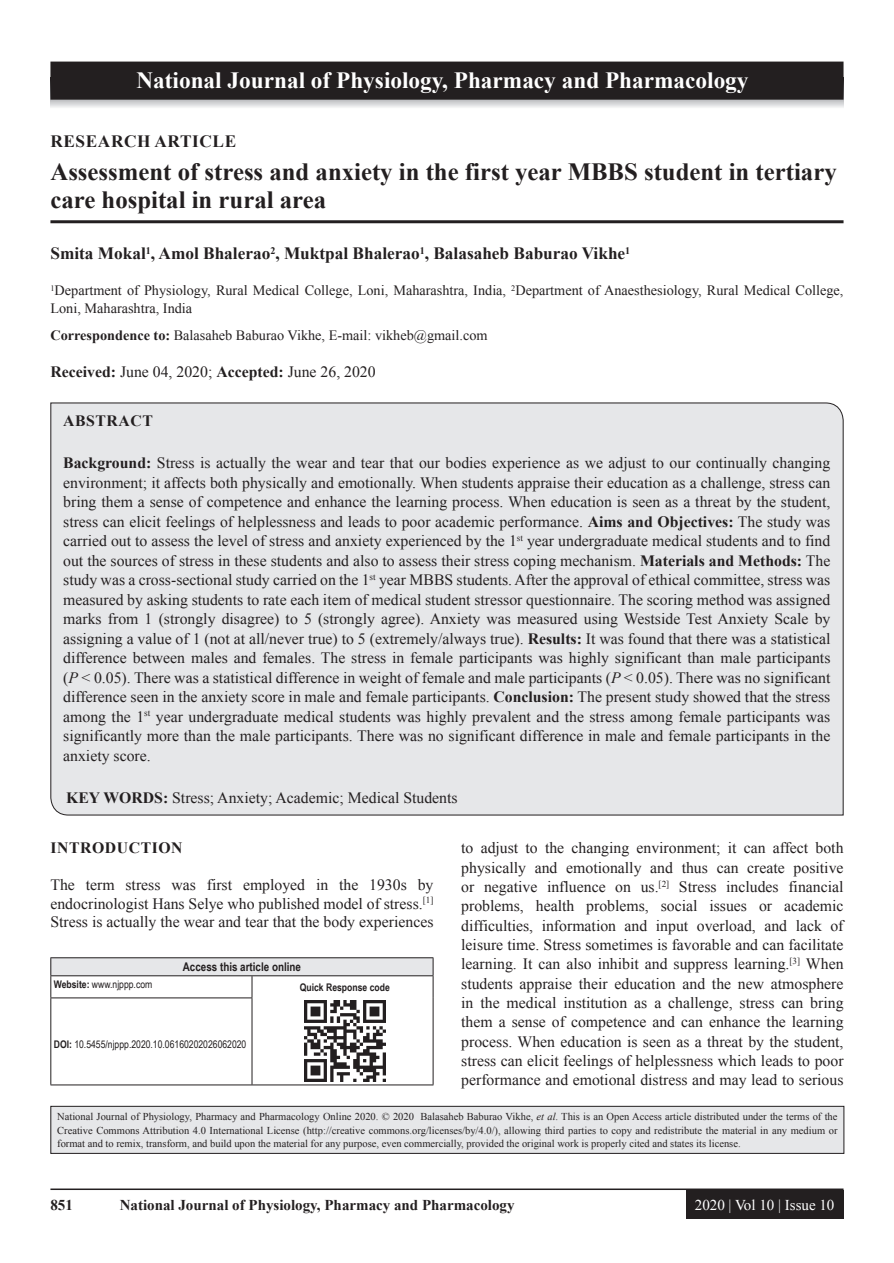
<style>
.page{position:relative;width:894px;height:1263px;background:#fff}
.page>*{position:absolute;margin:0;border:0;box-sizing:border-box;transform-origin:0 0}
.AT{font:700 24.75px/28.5px "Times New Roman";color:#231f20}
.JN_1{font:700 23.25px "Times New Roman";color:#fff}
.AU{font:700 17.25px "Times New Roman";color:#231f20}
.AH{font:700 17.25px "Times New Roman";letter-spacing:.035em;color:#231f20}
.ABS{font:15.75px/19.5px "Times New Roman";color:#231f20;text-align:justify}
.TX{font:15.75px/19.4px "Times New Roman";color:#231f20;text-align:justify}
.KWD{font:15.75px "Times New Roman";color:#231f20}
.HIS{font:15.75px "Times New Roman";color:#231f20}
.ABSH{font:700 15.75px "Times New Roman";letter-spacing:.035em;color:#231f20}
.RF{font:700 15px "Times New Roman";color:#231f20}
.RF_VOL{font:15px "Times New Roman";color:#fff}
.AFF{font:14.25px/18px "Times New Roman";color:#231f20}
.ADD{font:14.25px "Times New Roman";color:#231f20}
.AAO{font:700 12px "Arial Narrow";color:#231f20}
.JN_TX{font:10.5px/13.5px "Times New Roman";color:#231f20;text-align:justify}
.DOI{font:10.5px "Arial Narrow";color:#231f20}
.Web{font:10.5px "Arial Narrow";color:#231f20}
.QR{font:700 10.5px "Arial Narrow";color:#231f20}
.s1{font-weight:700}
.s2{font-style:italic}
</style>
<div class="page">
<hr style="left:50px;top:1188px;width:793px;height:2px;background:#231f20">
<div style="left:685px;top:1190px;width:158px;height:28px;background:#231f20"></div>
<hr style="left:50px;top:220px;width:793px;height:3px;background:#231f20">
<div style="left:50px;top:402px;width:793px;height:413px;background:#e6e7e9"></div>
<div style="left:51px;top:957px;width:382px;height:18px;background:#e6e7e9"></div>
<svg style="left:251px;top:976px;width:1px;height:21px"></svg>
<hr style="left:50px;top:997px;width:202px;height:1px;background:#231f20">
<hr style="left:50px;top:998px;width:1px;height:86px;background:#231f20">
<hr style="left:251px;top:998px;width:1px;height:86px;background:#231f20">
<hr style="left:50px;top:1084px;width:202px;height:1px;background:#231f20">
<hr style="left:432px;top:998px;width:1px;height:86px;background:#231f20">
<hr style="left:252px;top:1084px;width:181px;height:1px;background:#231f20">
<hr style="left:50px;top:957px;width:202px;height:1px;background:#231f20">
<hr style="left:252px;top:957px;width:181px;height:1px;background:#231f20">
<svg style="left:50px;top:958px;width:1px;height:39px"></svg>
<svg style="left:432px;top:958px;width:1px;height:40px"></svg>
<hr style="left:50px;top:975px;width:202px;height:1px;background:#231f20">
<hr style="left:252px;top:975px;width:181px;height:1px;background:#231f20">
<img style="left:304px;top:1000px;width:81px;height:81px">
<div style="left:51px;top:1106px;width:792px;height:47px;background:#e6e7e9"></div>
<div style="left:50px;top:1106px;width:794px;height:47px;border:1px solid #231f20"></div>
<svg style="left:51px;top:100px;width:792px;height:8px;background:#d9dadc"></svg>
<div style="left:51px;top:62px;width:791px;height:37px;background:#231f20"></div>
<div style="left:50px;top:62px;width:793px;height:38px;border:2px solid #231f20"></div>
<p class="JN_1" style="left:136px;top:64px;width:613px">National Journal of Physiology, Pharmacy and Pharmacology</p>
<p class="AH" style="left:50px;top:128px;width:187px">RESEARCH ARTICLE</p>
<p class="AT" style="left:50px;top:156px;width:787px">Assessment of stress and anxiety in the first year MBBS student in tertiary care hospital in rural area</p>
<p class="AU" style="left:50px;top:241px;width:581px">Smita Mokal<sup>1</sup>, Amol Bhalerao<sup>2</sup>, Muktpal Bhalerao<sup>1</sup>, Balasaheb Baburao Vikhe<sup>1</sup></p>
<p class="AFF" style="left:50px;top:281px;width:794px"><sup>1</sup>Department of Physiology, Rural Medical College, Loni, Maharashtra, India, <sup>2</sup>Department of Anaesthesiology, Rural Medical College,<br>Loni, Maharashtra, India</p>
<p class="ADD" style="left:50px;top:325px;width:438px"><span class="s1">Correspondence to:</span> Balasaheb Baburao Vikhe, E-mail: vikheb@gmail.com</p>
<p class="HIS" style="left:50px;top:361px;width:326px"><span class="s1">Received:</span> June 04, 2020; <span class="s1">Accepted:</span> June 26, 2020</p>
<p class="ABSH" style="left:63px;top:409px;width:91px">ABSTRACT</p>
<p class="ABS" style="left:63px;top:452px;width:768px"><span class="s1">Background:</span> Stress is actually the wear and tear that our bodies experience as we adjust to our continually changing environment; it affects both physically and emotionally. When students appraise their education as a challenge, stress can bring them a sense of competence and enhance the learning process. When education is seen as a threat by the student, stress can elicit feelings of helplessness and leads to poor academic performance. <span class="s1">Aims and Objectives:</span> The study was carried out to assess the level of stress and anxiety experienced by the 1<sup>st</sup> year undergraduate medical students and to find out the sources of stress in these students and also to assess their stress coping mechanism. <span class="s1">Materials and Methods:</span> The study was a cross-sectional study carried on the 1<sup>st</sup> year MBBS students. After the approval of ethical committee, stress was measured by asking students to rate each item of medical student stressor questionnaire. The scoring method was assigned marks from 1 (strongly disagree) to 5 (strongly agree). Anxiety was measured using Westside Test Anxiety Scale by assigning a value of 1 (not at all/never true) to 5 (extremely/always true). <span class="s1">Results:</span> It was found that there was a statistical difference between males and females. The stress in female participants was highly significant than male participants (<span class="s2">P</span> &lt; 0.05). There was a statistical difference in weight of female and male participants (<span class="s2">P</span> &lt; 0.05). There was no significant difference seen in the anxiety score in male and female participants. <span class="s1">Conclusion:</span> The present study showed that the stress among the 1<sup>st</sup> year undergraduate medical students was highly prevalent and the stress among female participants was significantly more than the male participants. There was no significant difference in male and female participants in the anxiety score.</p>
<p class="KWD" style="left:66px;top:786px;width:393px"><span class="s1">KEY WORDS:</span> Stress; Anxiety; Academic; Medical Students</p>
<h1 class="ABSH" style="left:50px;top:836px;width:134px">INTRODUCTION</h1>
<p class="TX" style="left:50px;top:874px;width:384px;line-height:18.8px">The term stress was first employed in the 1930s by endocrinologist Hans Selye who published model of stress.<sup>[1] </sup>Stress is actually the wear and tear that the body experiences</p>
<p class="AAO" style="left:183px;top:958px;width:120px">Access this article online</p>
<p class="Web" style="left:54px;top:976px;width:100px"><span class="s1">Website:</span> www.njppp.com</p>
<p class="QR" style="left:300px;top:979px;width:91px">Quick Response code</p>
<p class="TX" style="left:461px;top:838px;width:383px">to adjust to the changing environment; it can affect both physically and emotionally and thus can create positive or negative influence on us.<sup>[2]</sup> Stress includes financial problems, health problems, social issues or academic difficulties, information and input overload, and lack of leisure time. Stress sometimes is favorable and can facilitate learning. It can also inhibit and suppress learning.<sup>[3]</sup> When students appraise their education and the new atmosphere in the medical institution as a challenge, stress can bring them a sense of competence and can enhance the learning process. When education is seen as a threat by the student, stress can elicit feelings of helplessness which leads to poor performance and emotional distress and may lead to serious</p>
<p class="DOI" style="left:54px;top:1036px;width:194px"><span class="s1">DOI:</span> 10.5455/njppp.2020.10.06160202026062020</p>
<p class="JN_TX" style="left:57px;top:1109px;width:781px">National Journal of Physiology, Pharmacy and Pharmacology Online 2020. © 2020 Balasaheb Baburao Vikhe, <span class="s2">et al</span>. This is an Open Access article distributed under the terms of the Creative Commons Attribution 4.0 International License (http://creative commons.org/licenses/by/4.0/), allowing third parties to copy and redistribute the material in any medium or format and to remix, transform, and build upon the material for any purpose, even commercially, provided the original work is properly cited and states its license.</p>
<p class="RF" style="left:50px;top:1194px;width:24px">851</p>
<p class="RF" style="left:120px;top:1194px;width:396px">National Journal of Physiology, Pharmacy and Pharmacology</p>
<p class="RF_VOL" style="left:694px;top:1193px;width:141px">2020 | Vol 10 | Issue 10</p>
</div>
